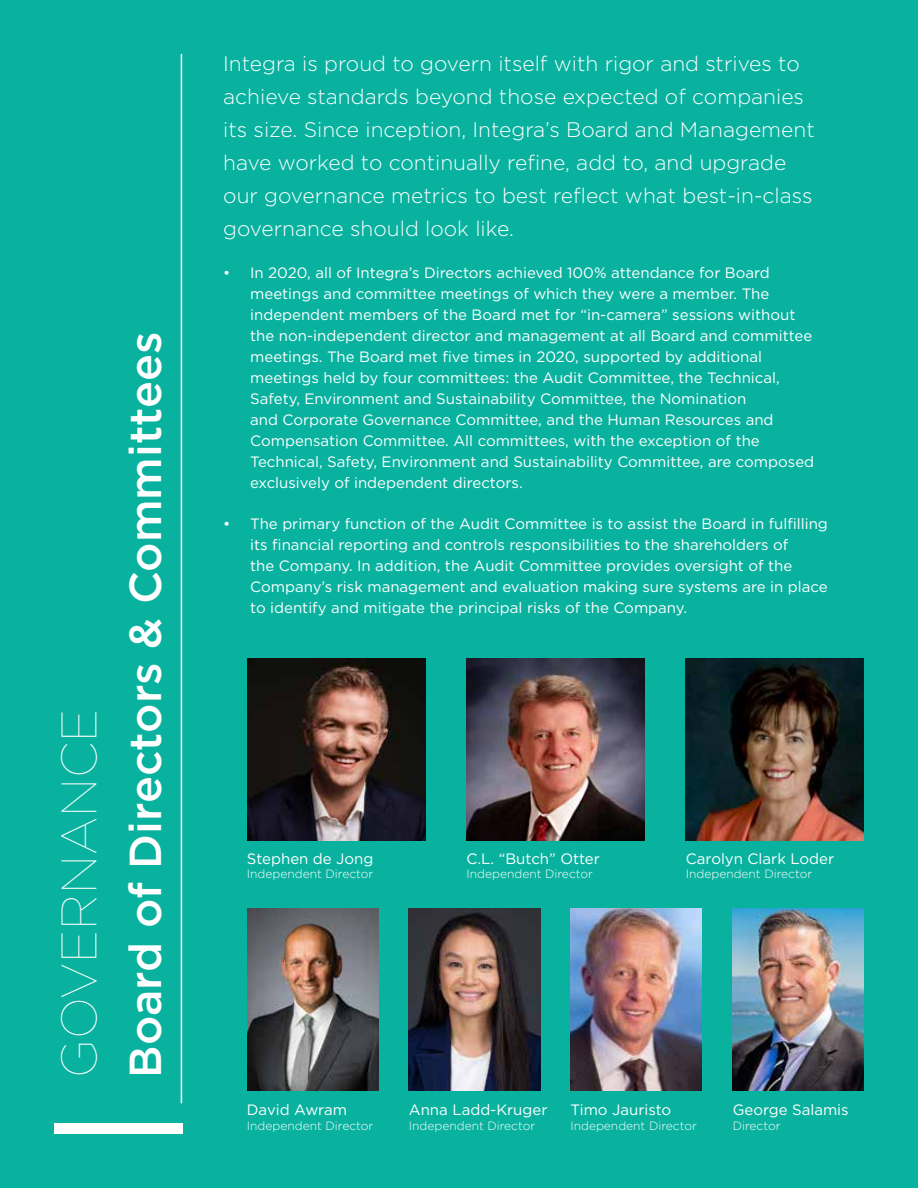
<style>
.page{position:relative;width:918px;height:1188px;background:#08b29f}
.page>*{position:absolute;margin:0;border:0;box-sizing:border-box;transform-origin:0 0}
.t1{font:100 49.8px "Gotham HTF";color:#fff}
.t2{font:500 44.85px "Gotham HTF";color:#fff}
.t3{font:300 21px/33px "Gotham HTF";color:#fff}
.t4{font:15px/21px "Gotham HTF";color:#fff}
.t5{font:300 12px "Gotham HTF";color:#fff}
</style>
<div class="page">
<div style="left:54px;top:1124px;width:128px;height:10px;background:#fff"></div>
<hr style="left:181px;top:54px;width:1px;height:1049px;background:#fff">
<img style="left:247px;top:659px;width:178px;height:182px">
<img style="left:467px;top:659px;width:178px;height:182px">
<img style="left:686px;top:659px;width:178px;height:182px">
<img style="left:247px;top:908px;width:132px;height:182px">
<img style="left:409px;top:908px;width:131px;height:182px">
<img style="left:570px;top:908px;width:132px;height:182px">
<img style="left:733px;top:908px;width:131px;height:182px">
<h1 class="t1" style="left:52px;top:1078px;width:370px;rotate:-90deg">GOVERNANCE</h1>
<h2 class="t2" style="left:120px;top:1078px;width:747px;rotate:-90deg">Board of Directors &amp; Committees</h2>
<p class="t3" style="left:223px;top:47px;width:593px">Integra is proud to govern itself with rigor and strives to achieve standards beyond those expected of companies its size. Since inception, Integra’s Board and Management have worked to continually refine, add to, and upgrade our governance metrics to best reflect what best-in-class governance should look like.</p>
<p class="t4" style="left:250px;top:262px;width:565px;text-indent:-27px">• In 2020, all of Integra’s Directors achieved 100% attendance for Board meetings and committee meetings of which they were a member. The independent members of the Board met for “in-camera” sessions without the non-independent director and management at all Board and committee meetings. The Board met five times in 2020, supported by additional meetings held by four committees: the Audit Committee, the Technical, Safety, Environment and Sustainability Committee, the Nomination<br>and Corporate Governance Committee, and the Human Resources and Compensation Committee. All committees, with the exception of the Technical, Safety, Environment and Sustainability Committee, are composed exclusively of independent directors.</p>
<p class="t4" style="left:250px;top:513px;width:579px;text-indent:-27px">• The primary function of the Audit Committee is to assist the Board in fulfilling its financial reporting and controls responsibilities to the shareholders of<br>the Company. In addition, the Audit Committee provides oversight of the Company’s risk management and evaluation making sure systems are in place to identify and mitigate the principal risks of the Company.</p>
<p class="t4" style="left:247px;top:848px;width:128px">Stephen de Jong</p>
<p class="t5" style="left:247px;top:868px;width:128px">Independent Director</p>
<p class="t4" style="left:467px;top:848px;width:135px">C.L. “Butch” Otter</p>
<p class="t5" style="left:467px;top:868px;width:128px">Independent Director</p>
<p class="t4" style="left:686px;top:848px;width:150px">Carolyn Clark Loder</p>
<p class="t5" style="left:686px;top:868px;width:128px">Independent Director</p>
<p class="t4" style="left:247px;top:1099px;width:102px">David Awram</p>
<p class="t5" style="left:247px;top:1119px;width:128px">Independent Director</p>
<p class="t4" style="left:409px;top:1099px;width:140px">Anna Ladd-Kruger</p>
<p class="t5" style="left:409px;top:1119px;width:128px">Independent Director</p>
<p class="t4" style="left:570px;top:1099px;width:102px">Timo Jauristo</p>
<p class="t5" style="left:570px;top:1119px;width:128px">Independent Director</p>
<p class="t4" style="left:733px;top:1099px;width:118px">George Salamis</p>
<p class="t5" style="left:733px;top:1119px;width:49px">Director</p>
</div>
